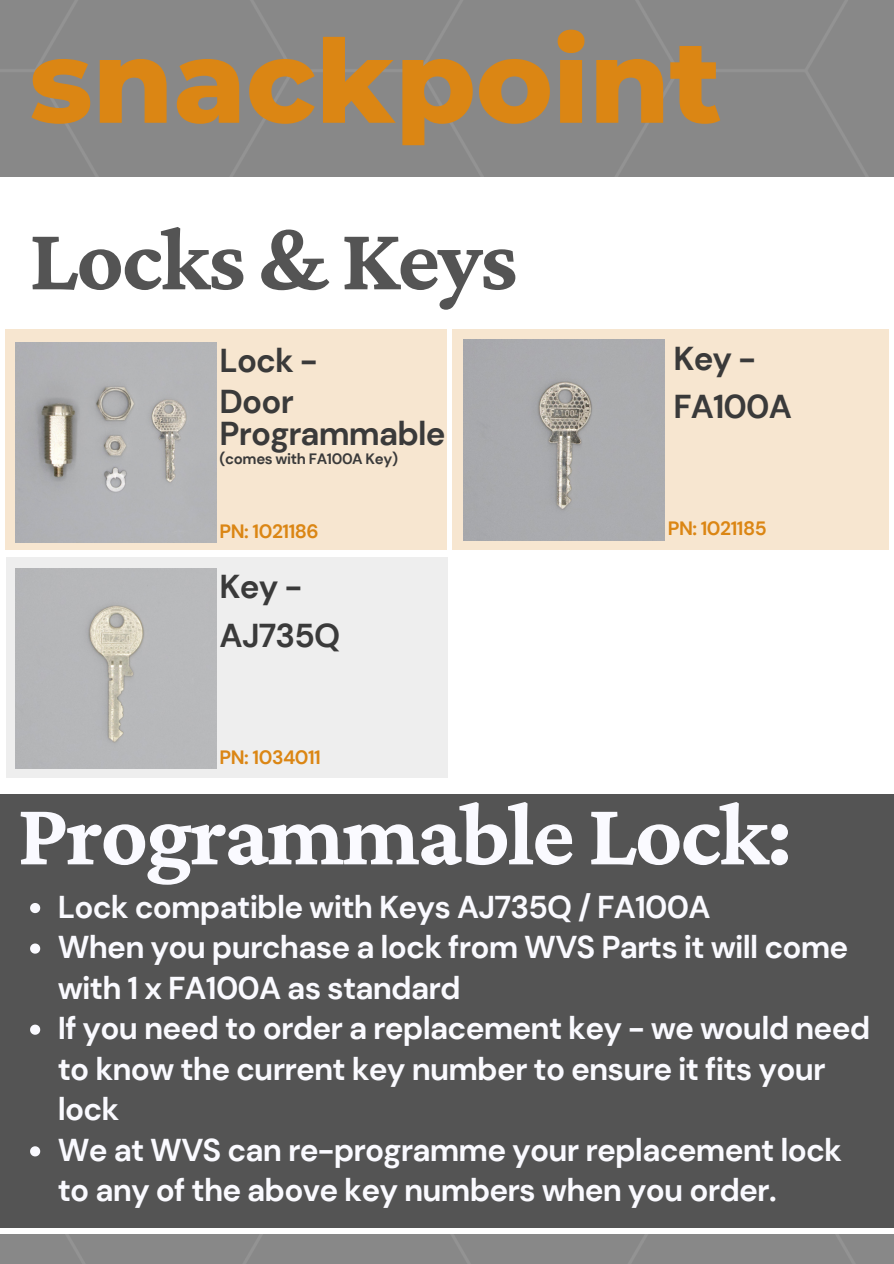
<style>
.page{position:relative;width:894px;height:1264px;background:#fff}
.page>*{position:absolute;margin:0;border:0;box-sizing:border-box;transform-origin:0 0}
.t1{font:800 115.8px "Montserrat";color:#db8614}
.t2{font:700 91.65px "Crimson Pro";letter-spacing:-.025em;color:#545454}
.t3{font:700 91.5px "Crimson Pro";letter-spacing:-.025em;color:#fafaff}
.t4{font:700 33px/32.7px "DM Sans";letter-spacing:-.025em;color:#3a3a3a}
.t5{font:700 31.5px/40.5px "DM Sans";letter-spacing:-.025em;color:#fafaff}
.t6{font:700 19.35px "DM Sans";letter-spacing:-.025em;color:#db8614}
.t7{font:700 15px "DM Sans";letter-spacing:-.025em;color:#3a3a3a}
</style>
<div class="page">
<div style="left:5px;top:329px;width:442px;height:220px;background:#f7e6d0"></div>
<div style="left:452px;top:329px;width:436px;height:220px;background:#f7e6d0"></div>
<div style="left:6px;top:557px;width:441px;height:221px;background:#eee"></div>
<img style="left:16px;top:342px;width:200px;height:201px">
<img style="left:463px;top:339px;width:201px;height:201px">
<img style="left:16px;top:568px;width:200px;height:200px">
<div style="left:0;top:794px;width:893px;height:433px;background:#545454"></div>
<svg style="left:30px;top:903px;width:10px;height:10px"></svg>
<svg style="left:30px;top:943px;width:10px;height:10px"></svg>
<svg style="left:30px;top:1024px;width:10px;height:10px"></svg>
<svg style="left:30px;top:1146px;width:10px;height:10px"></svg>
<p class="t1" style="left:29px;top:11px;width:693px">snackpoint</p>
<p class="t2" style="left:29px;top:207px;width:489px">Locks &amp; Keys</p>
<p class="t4" style="left:219px;top:344px;width:99px">Lock -</p>
<p class="t4" style="left:219px;top:385px;width:227px">Door<br>Programmable</p>
<p class="t7" style="left:219px;top:448px;width:180px">(comes with FA100A Key)</p>
<p class="t4" style="left:673px;top:342px;width:84px">Key -</p>
<p class="t4" style="left:673px;top:390px;width:120px">FA100A</p>
<p class="t6" style="left:219px;top:518px;width:101px">PN: 1021186</p>
<p class="t6" style="left:667px;top:515px;width:100px">PN: 1021185</p>
<p class="t4" style="left:219px;top:570px;width:84px">Key -</p>
<p class="t4" style="left:219px;top:619px;width:122px">AJ735Q</p>
<p class="t6" style="left:219px;top:744px;width:103px">PN: 1034011</p>
<p class="t3" style="left:17px;top:782px;width:776px">Programmable Lock:</p>
<p class="t5" style="left:58px;top:886px;width:654px">Lock compatible with Keys AJ735Q / FA100A</p>
<p class="t5" style="left:58px;top:927px;width:792px">When you purchase a lock from WVS Parts it will come with 1 x FA100A as standard</p>
<p class="t5" style="left:58px;top:1008px;width:813px">If you need to order a replacement key - we would need to know the current key number to ensure it fits your lock</p>
<p class="t5" style="left:58px;top:1129px;width:785px">We at WVS can re-programme your replacement lock to any of the above key numbers when you order.</p>
</div>
